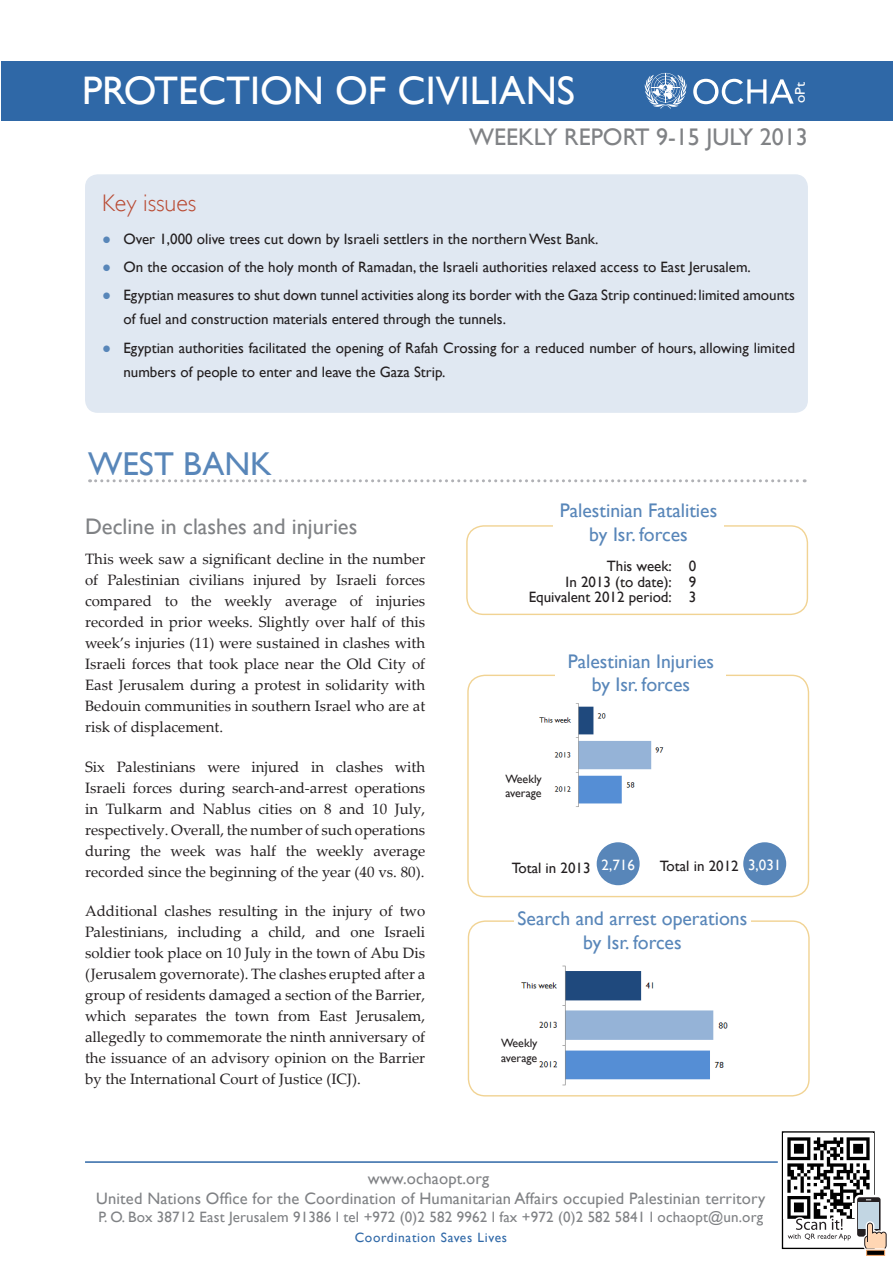
<style>
.page{position:relative;width:893px;height:1263px;background:#fff}
.page>*{position:absolute;margin:0;border:0;box-sizing:border-box;transform-origin:0 0}
.t1{font:39.75px "Gill Sans";color:#fff}
.Eng_Headers{font:33px "Gill Sans";color:#5886b9}
.t2{font:24px "Gill Sans";color:#808285}
.Eng_sub_header{font:300 24px "Gill Sans";color:#b94b34}
.Eng_sub_header-2{font:22.5px "Gill Sans";color:#808285}
.t3{font:19.65px "Gill Sans";color:#5886b9}
.t4{font:16.5px "Gill Sans";letter-spacing:.01em;color:#808285}
.Eng_running_text{font:15px/21px "Palatino Linotype";color:#231f20;text-align:justify}
.t5{font:15px/24px "Gill Sans";color:#231f20}
.t6{font:15px "Gill Sans";letter-spacing:.01em;color:#808285}
.Eng_running_text-2{font:15px "Gill Sans";color:#231f20}
.t7{font:15px "Gill Sans";color:#fff}
.t8{font:13.95px "Gill Sans";color:#fff;scale:1.07 1}
.t9{font:13.5px "Gill Sans";letter-spacing:.05em;color:#2f68a7}
.t10{font:12px/14.4px "Gill Sans";color:#231f20}
.s1{font-family:"Palatino Linotype";color:#5886b9}
</style>
<div class="page">
<img style="left:521px;top:965px;width:207px;height:121px">
<img style="left:539px;top:703px;width:125px;height:104px">
<div style="left:466px;top:525px;width:342px;height:90px;border:1px solid #f1d393;border-radius:17px"></div>
<div style="left:468px;top:920px;width:342px;height:176px;border:1px solid #f1d393;border-radius:17px"></div>
<div style="left:467px;top:675px;width:342px;height:222px;border:1px solid #f1d393;border-radius:17px"></div>
<div style="left:85px;top:174px;width:723px;height:239px;background:#e0e8f2;border-radius:13px"></div>
<div style="left:2px;top:61px;width:891px;height:59px;background:#2f68a7"></div>
<svg style="left:90px;top:479px;width:715px;height:3px"></svg>
<div style="left:782px;top:1131px;width:93px;height:118px;background:#fff;border:1px solid #000"></div>
<img style="left:787px;top:1137px;width:83px;height:82px">
<svg style="left:788px;top:1176px;width:66px;height:74px"></svg>
<div style="left:855px;top:1195px;width:28px;height:44px;border:5px solid #fff;border-radius:3px"></div>
<svg style="left:856px;top:1200px;width:26px;height:31px"></svg>
<div style="left:857px;top:1197px;width:23px;height:39px;background:#241f21;border-radius:3px"></div>
<div style="left:858px;top:1202px;width:21px;height:27px;background:#c2d6e3"></div>
<svg style="left:866px;top:1253px;width:20px;height:3px"></svg>
<svg style="left:867px;top:1253px;width:18px;height:2px"></svg>
<svg style="left:861px;top:1219px;width:26px;height:34px"></svg>
<div style="left:553px;top:504px;width:171px;height:43px;background:#fff"></div>
<div style="left:556px;top:654px;width:170px;height:48px;background:#fff"></div>
<svg style="left:693px;top:79px;width:101px;height:25px"></svg>
<svg style="left:645px;top:73px;width:41px;height:36px"></svg>
<hr style="left:85px;top:1161px;width:693px;height:2px;background:#2f68a7">
<div style="left:514px;top:911px;width:237px;height:48px;background:#fff"></div>
<div style="left:743px;top:842px;width:43px;height:43px;background:#5886b9;border-radius:50%"></div>
<div style="left:597px;top:842px;width:43px;height:43px;background:#5886b9;border-radius:50%"></div>
<p class="t1" style="left:82px;top:67px;width:494px">PROTECTION OF CIVILIANS</p>
<p class="t8" style="left:792px;top:103px;width:21px;rotate:-90deg">oPt</p>
<p class="t2" style="left:469px;top:122px;width:340px">WEEKLY REPORT 9-15 JULY 2013</p>
<p class="Eng_sub_header" style="left:102px;top:185px;width:96px">Key issues</p>
<p class="t5" style="left:102px;top:227px;width:498px"><span class="s1">●</span> Over 1,000 olive trees cut down by Israeli settlers in the northern West Bank.</p>
<p class="t5" style="left:102px;top:255px;width:650px"><span class="s1">●</span> On the occasion of the holy month of Ramadan, the Israeli authorities relaxed access to East Jerusalem.</p>
<p class="t5" style="left:123px;top:283px;width:673px;text-indent:-21px"><span class="s1">●</span> Egyptian measures to shut down tunnel activities along its border with the Gaza Strip continued: limited amounts of fuel and construction materials entered through the tunnels.</p>
<p class="t5" style="left:123px;top:335px;width:673px;text-indent:-21px"><span class="s1">●</span> Egyptian authorities facilitated the opening of Rafah Crossing for a reduced number of hours, allowing limited numbers of people to enter and leave the Gaza Strip.</p>
<p class="Eng_Headers" style="left:88px;top:445px;width:185px">WEST BANK</p>
<p class="Eng_sub_header-2" style="left:85px;top:514px;width:274px">Decline in clashes and injuries</p>
<p class="Eng_running_text" style="left:85px;top:548px;width:342px">This week saw a significant decline in the number of Palestinian civilians injured by Israeli forces compared to the weekly average of injuries recorded in prior weeks. Slightly over half of this week’s injuries (11) were sustained in clashes with Israeli forces that took place near the Old City of East Jerusalem during a protest in solidarity with Bedouin communities in southern Israel who are at risk of displacement.</p>
<p class="Eng_running_text" style="left:85px;top:755px;width:342px">Six Palestinians were injured in clashes with Israeli forces during search-and-arrest operations in Tulkarm and Nablus cities on 8 and 10 July, respectively. Overall, the number of such operations during the week was half the weekly average recorded since the beginning of the year (40 vs. 80).</p>
<p class="Eng_running_text" style="left:85px;top:899px;width:342px">Additional clashes resulting in the injury of two Palestinians, including a child, and one Israeli soldier took place on 10 July in the town of Abu Dis (Jerusalem governorate). The clashes erupted after a group of residents damaged a section of the Barrier, which separates the town from East Jerusalem, allegedly to commemorate the ninth anniversary of the issuance of an advisory opinion on the Barrier by the International Court of Justice (ICJ).</p>
<p class="t3" style="left:560px;top:499px;width:159px">Palestinian Fatalities</p>
<p class="t3" style="left:589px;top:523px;width:100px">by Isr. forces</p>
<p class="Eng_running_text-2" style="left:607px;top:557px;width:67px">This week:</p>
<p class="Eng_running_text-2" style="left:689px;top:557px;width:9px">0</p>
<p class="Eng_running_text-2" style="left:566px;top:573px;width:108px">In 2013 (to date):</p>
<p class="Eng_running_text-2" style="left:689px;top:573px;width:9px">9</p>
<p class="Eng_running_text-2" style="left:529px;top:589px;width:145px">Equivalent 2012 period:</p>
<p class="Eng_running_text-2" style="left:689px;top:589px;width:9px">3</p>
<p class="t3" style="left:568px;top:650px;width:148px">Palestinian Injuries</p>
<p class="t3" style="left:592px;top:673px;width:100px">by Isr. forces</p>
<p class="t10" style="left:505px;top:771px;width:38px">Weekly average</p>
<p class="Eng_running_text-2" style="left:512px;top:860px;width:80px">Total in 2013</p>
<p class="t7" style="left:602px;top:856px;width:35px">2,716</p>
<p class="Eng_running_text-2" style="left:660px;top:858px;width:80px">Total in 2012</p>
<p class="t7" style="left:748px;top:856px;width:35px">3,031</p>
<p class="t3" style="left:518px;top:907px;width:231px">Search and arrest operations</p>
<p class="t3" style="left:583px;top:930px;width:100px">by Isr. forces</p>
<p class="t10" style="left:501px;top:1036px;width:38px">Weekly average</p>
<p class="t4" style="left:368px;top:1169px;width:123px">www.ochaopt.org</p>
<p class="t4" style="left:96px;top:1189px;width:671px">United Nations Office for the Coordination of Humanitarian Affairs occupied Palestinian territory</p>
<p class="t6" style="left:99px;top:1208px;width:666px">P. O. Box 38712 East Jerusalem 91386 l tel +972 (0)2 582 9962 l fax +972 (0)2 582 5841 l ochaopt@un.org</p>
<p class="t9" style="left:355px;top:1229px;width:154px">Coordination Saves Lives</p>
</div>
